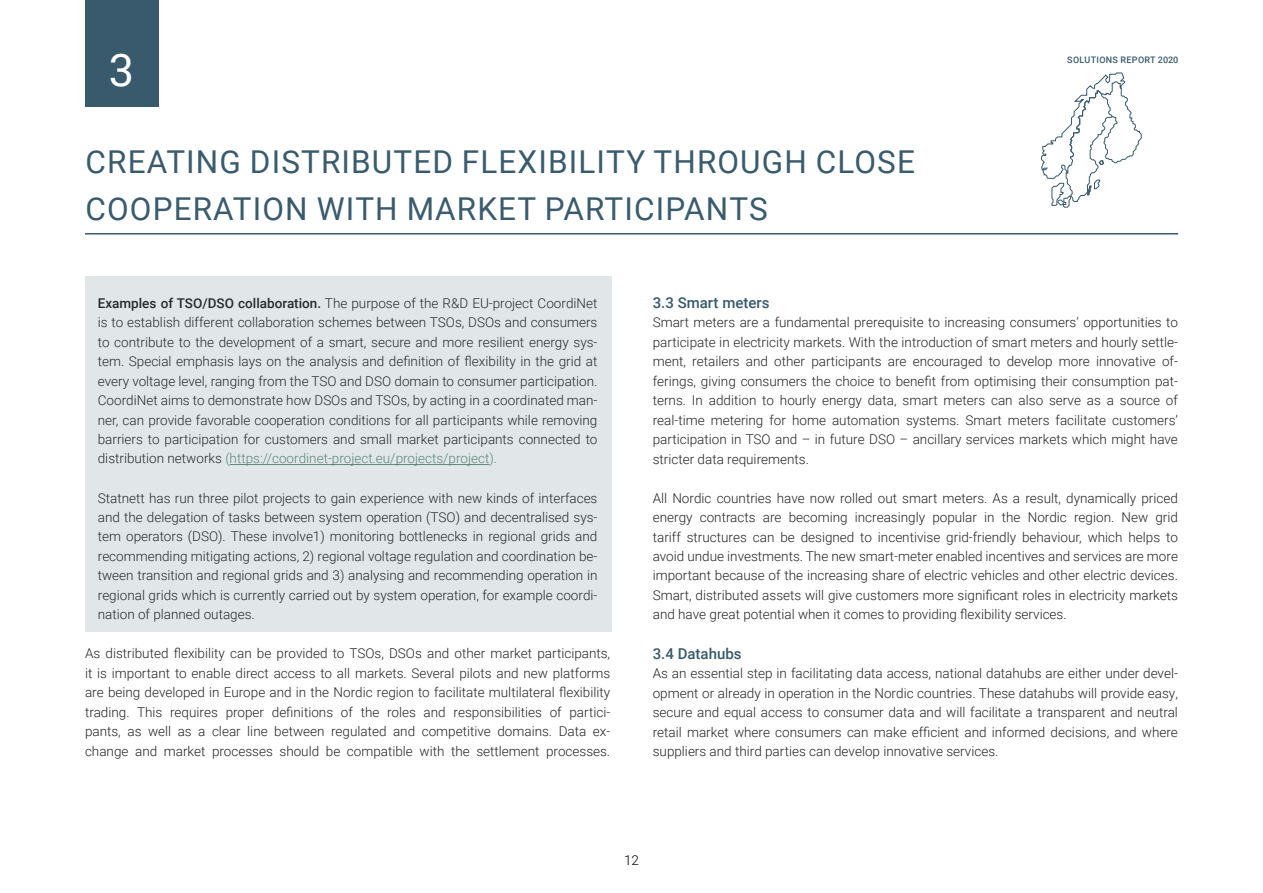
<style>
.page{position:relative;width:1263px;height:893px;background:#fff}
.page>*{position:absolute;margin:0;border:0;box-sizing:border-box;transform-origin:0 0}
.t1{font:45px "Roboto";color:#fff}
.t2{font:31.5px/46.5px "Roboto";letter-spacing:.035em;color:#395b6d}
.t3{font:500 15px "Roboto";color:#385a6c}
.t4{font:300 13.5px/19.5px "Roboto";color:#242424;text-align:justify}
.t5{font:300 13.5px "Roboto";color:#000}
.t6{font:500 9px "Roboto";letter-spacing:.035em;color:#385a6c}
.s1{font-weight:500}
.s2{color:#63947b}
</style>
<div class="page">
<hr style="left:85px;top:233px;width:1093px;height:2px;background:#395b6d">
<svg style="left:1041px;top:73px;width:100px;height:134px"></svg>
<div style="left:85px;top:0;width:74px;height:106px;background:#385a6c"></div>
<div style="left:85px;top:276px;width:526px;height:355px;background:#e1e6e9"></div>
<h1 class="t1" style="left:109px;top:39px;width:27px">3</h1>
<h2 class="t2" style="left:86px;top:138px;width:831px">CREATING DISTRIBUTED FLEXIBILITY THROUGH CLOSE<br>COOPERATION WITH MARKET PARTICIPANTS</h2>
<p class="t6" style="left:1067px;top:53px;width:113px">SOLUTIONS REPORT 2020</p>
<p class="t4" style="left:98px;top:292px;width:501px"><span class="s1">Examples of TSO/DSO collaboration.</span> The purpose of the R&amp;D EU-project CoordiNet is to establish different collaboration schemes between TSOs, DSOs and consumers to contribute to the development of a smart, secure and more resilient energy sys&shy;tem. Special emphasis lays on the analysis and definition of flexibility in the grid at every voltage level, ranging from the TSO and DSO domain to consumer participation.<br>CoordiNet aims to demonstrate how DSOs and TSOs, by acting in a coordinated man&shy;ner, can provide favorable cooperation conditions for all participants while removing barriers to participation for customers and small market participants connected to distribution networks <span class="s2">(https://coordinet-project.eu/projects/project).</span></p>
<p class="t4" style="left:98px;top:487px;width:501px">Statnett has run three pilot projects to gain experience with new kinds of interfaces and the delegation of tasks between system operation (TSO) and decentralised sys&shy;tem operators (DSO). These involve1) monitoring bottlenecks in regional grids and recommending mitigating actions, 2) regional voltage regulation and coordination be&shy;tween transition and regional grids and 3) analysing and recommending operation in regional grids which is currently carried out by system operation, for example coordi&shy;nation of planned outages.</p>
<p class="t4" style="left:85px;top:643px;width:527px">As distributed flexibility can be provided to TSOs, DSOs and other market participants, it is important to enable direct access to all markets. Several pilots and new platforms are being developed in Europe and in the Nordic region to facilitate multilateral flexibility trading. This requires proper definitions of the roles and responsibilities of partici&shy;pants, as well as a clear line between regulated and competitive domains. Data ex&shy;change and market processes should be compatible with the settlement processes.</p>
<p class="t3" style="left:653px;top:292px;width:118px">3.3 Smart meters</p>
<p class="t4" style="left:653px;top:312px;width:527px">Smart meters are a fundamental prerequisite to increasing consumers’ opportunities to participate in electricity markets. With the introduction of smart meters and hourly settle&shy;ment, retailers and other participants are encouraged to develop more innovative of&shy;ferings, giving consumers the choice to benefit from optimising their consumption pat&shy;terns. In addition to hourly energy data, smart meters can also serve as a source of real-time metering for home automation systems. Smart meters facilitate customers’ participation in TSO and – in future DSO – ancillary services markets which might have stricter data requirements.</p>
<p class="t4" style="left:653px;top:487px;width:527px">All Nordic countries have now rolled out smart meters. As a result, dynamically priced energy contracts are becoming increasingly popular in the Nordic region. New grid tariff structures can be designed to incentivise grid-friendly behaviour, which helps to avoid undue investments. The new smart-meter enabled incentives and services are more important because of the increasing share of electric vehicles and other electric devices.<br>Smart, distributed assets will give customers more significant roles in electricity markets and have great potential when it comes to providing flexibility services.</p>
<p class="t3" style="left:653px;top:643px;width:90px">3.4 Datahubs</p>
<p class="t4" style="left:653px;top:663px;width:527px">As an essential step in facilitating data access, national datahubs are either under devel&shy;opment or already in operation in the Nordic countries. These datahubs will provide easy, secure and equal access to consumer data and will facilitate a transparent and neutral retail market where consumers can make efficient and informed decisions, and where suppliers and third parties can develop innovative services.</p>
<p class="t5" style="left:624px;top:850px;width:16px">12</p>
</div>
